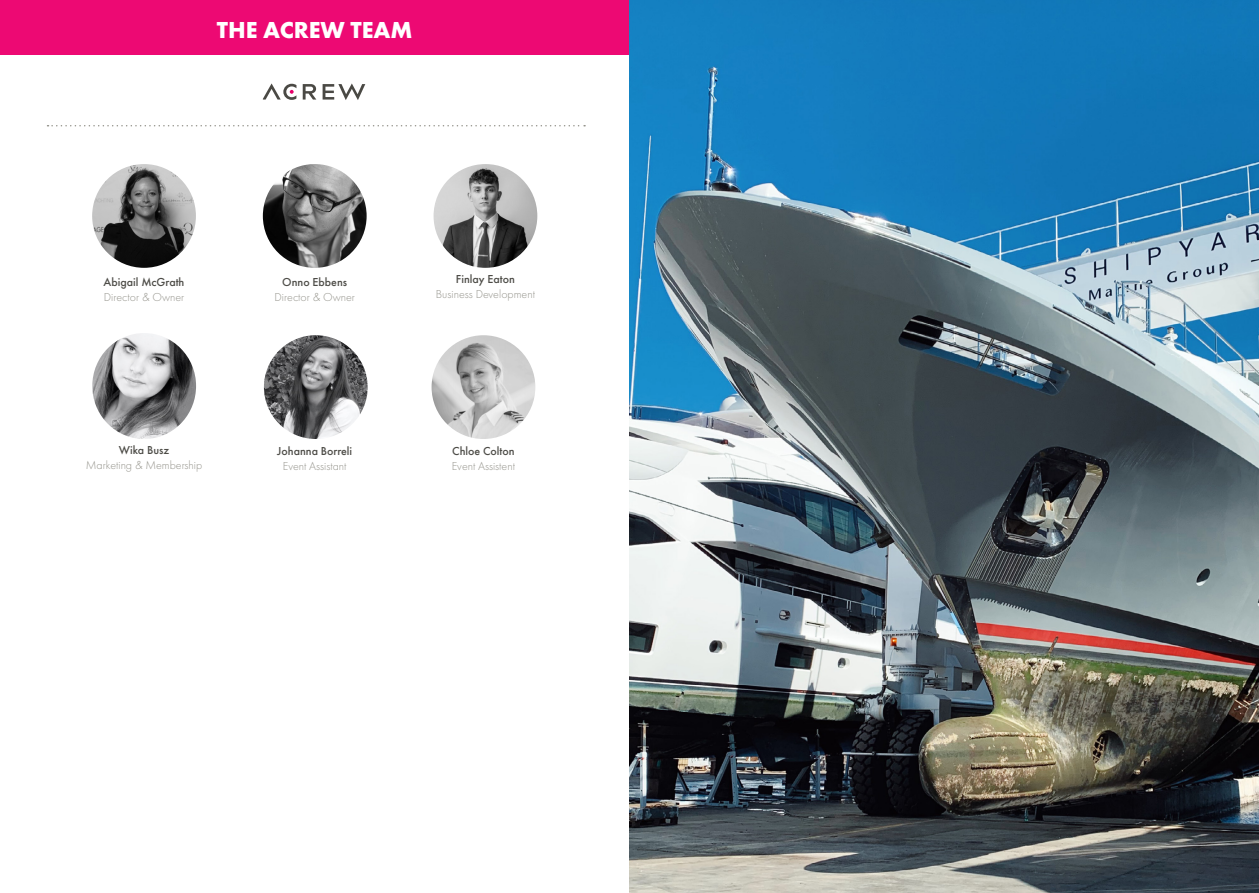
<style>
.page{position:relative;width:1259px;height:893px;background:#fff}
.page>*{position:absolute;margin:0;border:0;box-sizing:border-box;transform-origin:0 0}
.t1{font:700 24px "Futura PT";color:#fff}
.t2{font:300 12px "Futura PT";color:#95948c}
.t3{font:500 12px "Futura PT";color:#4d4c47}
</style>
<div class="page">
<svg style="left:303px;top:84px;width:13px;height:16px"></svg>
<svg style="left:322px;top:83px;width:43px;height:17px"></svg>
<svg style="left:263px;top:83px;width:33px;height:17px"></svg>
<svg style="left:48px;top:125px;width:537px;height:1px"></svg>
<img style="left:92px;top:164px;width:104px;height:104px;border-radius:52px">
<img style="left:263px;top:164px;width:104px;height:104px;border-radius:52px">
<img style="left:264px;top:335px;width:104px;height:104px;border-radius:52px">
<img style="left:431px;top:335px;width:104px;height:104px;border-radius:52px">
<img style="left:433px;top:164px;width:104px;height:104px;border-radius:52px">
<img style="left:92px;top:333px;width:104px;height:106px">
<div style="left:0;top:0;width:642px;height:54px;background:#ed0973"></div>
<img style="left:629px;top:0;width:630px;height:893px">
<h1 class="t1" style="left:217px;top:14px;width:197px">THE ACREW TEAM</h1>
<p class="t3" style="left:104px;top:274px;width:82px">Abigail McGrath</p>
<p class="t2" style="left:104px;top:290px;width:82px">Director &amp; Owner</p>
<p class="t3" style="left:119px;top:443px;width:52px">Wika Busz</p>
<p class="t2" style="left:86px;top:458px;width:118px">Marketing &amp; Membership</p>
<p class="t3" style="left:282px;top:274px;width:66px">Onno Ebbens</p>
<p class="t2" style="left:274px;top:290px;width:82px">Director &amp; Owner</p>
<p class="t3" style="left:277px;top:443px;width:77px">Johanna Borreli</p>
<p class="t2" style="left:283px;top:459px;width:65px">Event Assistant</p>
<p class="t3" style="left:456px;top:272px;width:60px">Finlay Eaton</p>
<p class="t2" style="left:436px;top:288px;width:101px">Business Development</p>
<p class="t3" style="left:452px;top:443px;width:64px">Chloe Colton</p>
<p class="t2" style="left:452px;top:459px;width:65px">Event Assistent</p>
</div>
